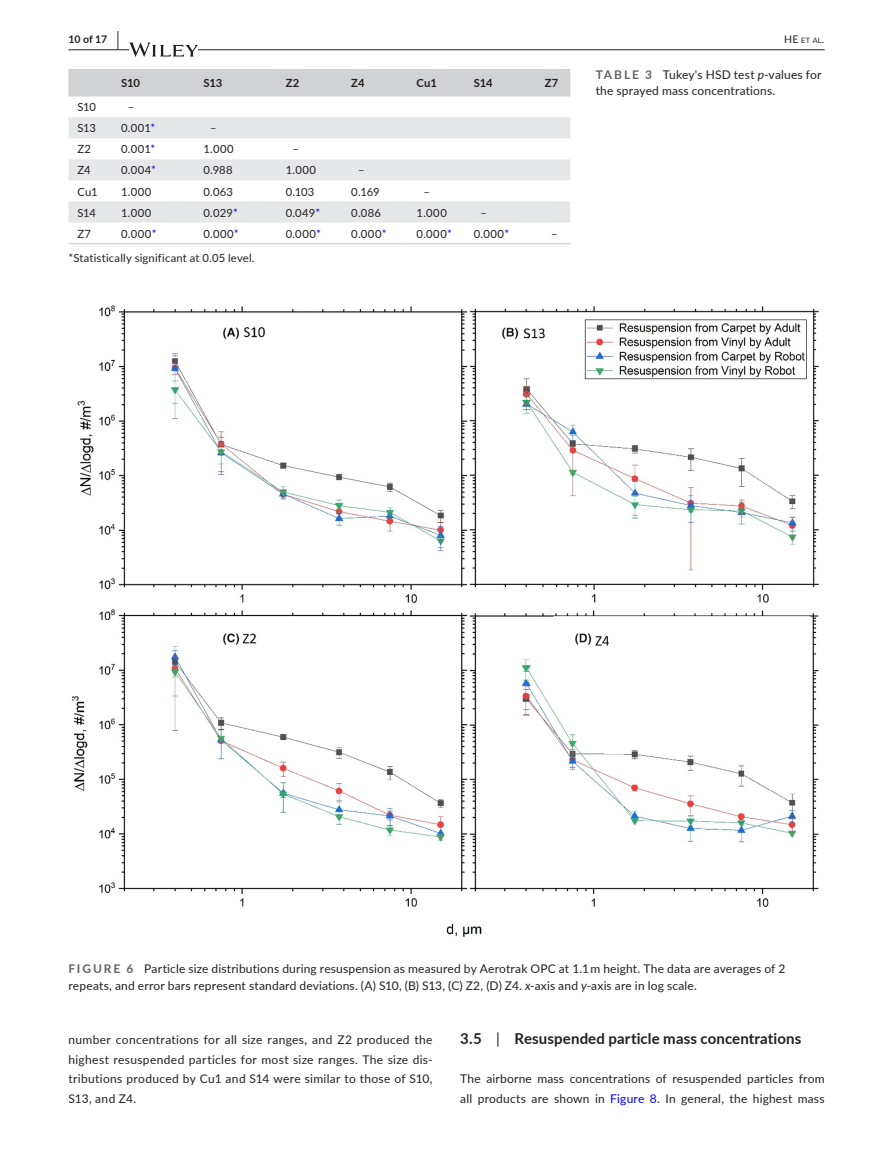
<style>
.page{position:relative;width:893px;height:1174px;background:#fff}
.page>*{position:absolute;margin:0;border:0;box-sizing:border-box;transform-origin:0 0}
.t1{font:700 15px "Lato";letter-spacing:.01em;color:#231f20}
.t2{font:12px/19.5px "Lato";letter-spacing:.015em;color:#231f20}
.t3{font:11.25px "Lato";letter-spacing:.02em;color:#231f20}
.t4{font:700 11.25px "Lato";letter-spacing:-.01em;color:#231f20}
.t5{font:700 10.5px "Lato";color:#231f20}
.t6{font:7.35px "Lato";color:#231f20}
.s1{font-size:19.5px}
.s2{font-size:10.5px}
.s3{color:#00f}
.s4{font-weight:700;color:#636366}
.s5{font-style:italic}
.s6{font-weight:400}
</style>
<div class="page">
<hr style="left:68px;top:49px;width:756px;height:1px;background:#231f20">
<svg style="left:129px;top:42px;width:69px;height:15px"></svg>
<div style="left:68px;top:69px;width:502px;height:28px;background:#d1d2d4"></div>
<svg style="left:68px;top:117px;width:502px;height:105px;fill:#e6e7e9"></svg>
<hr style="left:68px;top:243px;width:44px;height:1px;background:#d1d2d4">
<hr style="left:112px;top:243px;width:82px;height:1px;background:#d1d2d4">
<hr style="left:194px;top:243px;width:83px;height:1px;background:#d1d2d4">
<hr style="left:277px;top:243px;width:65px;height:1px;background:#d1d2d4">
<hr style="left:342px;top:243px;width:66px;height:1px;background:#d1d2d4">
<hr style="left:408px;top:243px;width:57px;height:1px;background:#d1d2d4">
<hr style="left:465px;top:243px;width:71px;height:1px;background:#d1d2d4">
<hr style="left:536px;top:243px;width:34px;height:1px;background:#d1d2d4">
<img style="left:71px;top:305px;width:748px;height:633px">
<p class="t5" style="left:68px;top:31px;width:52px">10 of 17 <span class="s1">|</span></p>
<p class="t6" style="left:784px;top:35px;width:42px"><span class="s2">HE</span> et al<span class="s2">.</span></p>
<p class="t4" style="left:121px;top:75px;width:20px">S10</p>
<p class="t4" style="left:203px;top:75px;width:20px">S13</p>
<p class="t4" style="left:286px;top:75px;width:15px">Z2</p>
<p class="t4" style="left:351px;top:75px;width:15px">Z4</p>
<p class="t4" style="left:417px;top:75px;width:22px">Cu1</p>
<p class="t4" style="left:474px;top:75px;width:20px">S14</p>
<p class="t4" style="left:545px;top:75px;width:15px">Z7</p>
<p class="t3" style="left:77px;top:99px;width:20px">S10</p>
<p class="t3" style="left:128px;top:99px;width:8px">–</p>
<p class="t3" style="left:77px;top:120px;width:20px">S13</p>
<p class="t3" style="left:121px;top:120px;width:36px">0.001<span class="s3">*</span></p>
<p class="t3" style="left:210px;top:120px;width:8px">–</p>
<p class="t3" style="left:77px;top:141px;width:15px">Z2</p>
<p class="t3" style="left:121px;top:141px;width:36px">0.001<span class="s3">*</span></p>
<p class="t3" style="left:203px;top:141px;width:32px">1.000</p>
<p class="t3" style="left:292px;top:141px;width:8px">–</p>
<p class="t3" style="left:77px;top:162px;width:15px">Z4</p>
<p class="t3" style="left:121px;top:162px;width:36px">0.004<span class="s3">*</span></p>
<p class="t3" style="left:203px;top:162px;width:31px">0.988</p>
<p class="t3" style="left:286px;top:162px;width:32px">1.000</p>
<p class="t3" style="left:358px;top:162px;width:8px">–</p>
<p class="t3" style="left:77px;top:183px;width:22px">Cu1</p>
<p class="t3" style="left:121px;top:183px;width:32px">1.000</p>
<p class="t3" style="left:203px;top:183px;width:31px">0.063</p>
<p class="t3" style="left:286px;top:183px;width:30px">0.103</p>
<p class="t3" style="left:351px;top:183px;width:30px">0.169</p>
<p class="t3" style="left:423px;top:183px;width:8px">–</p>
<p class="t3" style="left:77px;top:204px;width:20px">S14</p>
<p class="t3" style="left:121px;top:204px;width:32px">1.000</p>
<p class="t3" style="left:203px;top:204px;width:36px">0.029<span class="s3">*</span></p>
<p class="t3" style="left:286px;top:204px;width:36px">0.049<span class="s3">*</span></p>
<p class="t3" style="left:351px;top:204px;width:31px">0.086</p>
<p class="t3" style="left:417px;top:204px;width:32px">1.000</p>
<p class="t3" style="left:481px;top:204px;width:8px">–</p>
<p class="t3" style="left:77px;top:225px;width:15px">Z7</p>
<p class="t3" style="left:121px;top:225px;width:37px">0.000<span class="s3">*</span></p>
<p class="t3" style="left:203px;top:225px;width:37px">0.000<span class="s3">*</span></p>
<p class="t3" style="left:286px;top:225px;width:37px">0.000<span class="s3">*</span></p>
<p class="t3" style="left:351px;top:225px;width:37px">0.000<span class="s3">*</span></p>
<p class="t3" style="left:417px;top:225px;width:37px">0.000<span class="s3">*</span></p>
<p class="t3" style="left:474px;top:225px;width:37px">0.000<span class="s3">*</span></p>
<p class="t3" style="left:551px;top:225px;width:8px">–</p>
<p class="t3" style="left:68px;top:250px;width:188px">*Statistically significant at 0.05 level.</p>
<p class="t2" style="left:596px;top:66px;width:227px;line-height:16.5px"><span class="s4">TABLE 3</span> Tukey's HSD test <span class="s5">p</span>-values for the sprayed mass concentrations.</p>
<p class="t2" style="left:68px;top:960px;width:718px;line-height:16.5px"><span class="s4">FIGURE 6</span> Particle size distributions during resuspension as measured by Aerotrak OPC at 1.1 m height. The data are averages of 2 repeats, and error bars represent standard deviations. (A) S10, (B) S13, (C) Z2, (D) Z4. <span class="s5">x</span>-axis and <span class="s5">y</span>-axis are in log scale.</p>
<p class="t2" style="left:68px;top:1029px;width:366px;text-align:justify">number concentrations for all size ranges, and Z2 produced the highest resuspended particles for most size ranges. The size dis&shy;tributions produced by Cu1 and S14 were similar to those of S10, S13, and Z4.</p>
<p class="t1" style="left:460px;top:1028px;width:342px">3.5 <span class="s6">|</span> Resuspended particle mass concentrations</p>
<p class="t2" style="left:460px;top:1068px;width:366px">The airborne mass concentrations of resuspended particles from all products are shown in <span class="s3">Figure 8</span>. In general, the highest mass</p>
</div>
